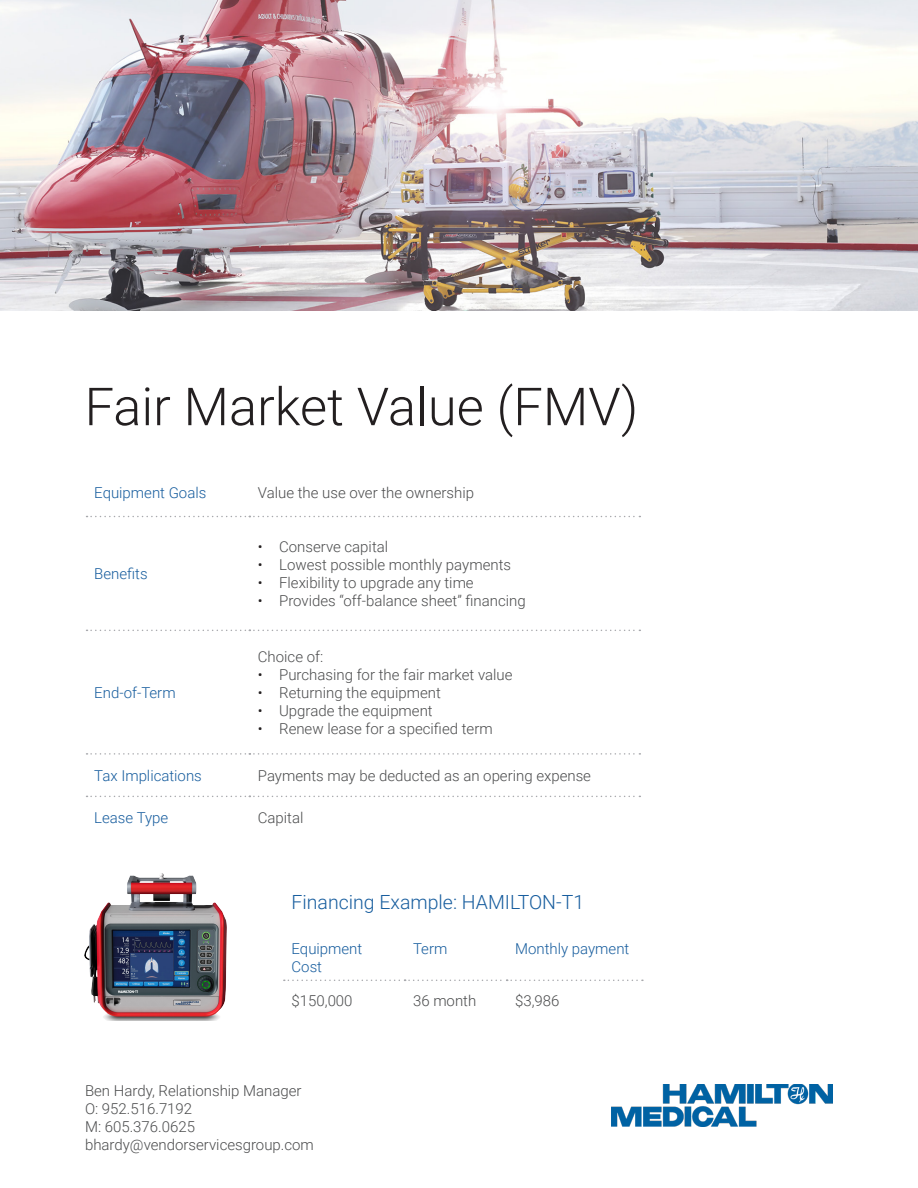
<style>
.page{position:relative;width:918px;height:1188px;background:#fff}
.page>*{position:absolute;margin:0;border:0;box-sizing:border-box;transform-origin:0 0}
.t1{font:300 52.5px "Roboto";color:#231f20}
.t2{font:300 19.5px "Roboto";color:#175d9e}
.t3{font:300 15px "Roboto";color:#4b4c4d}
.t4{font:300 15px/18px "Roboto";color:#175d9e}
.s1{color:#231f20}
</style>
<div class="page">
<img style="left:0;top:0;width:918px;height:310px">
<img style="left:612px;top:1084px;width:221px;height:42px">
<svg style="left:87px;top:516px;width:553px;height:1px"></svg>
<svg style="left:87px;top:630px;width:553px;height:1px"></svg>
<svg style="left:87px;top:753px;width:553px;height:2px"></svg>
<svg style="left:87px;top:796px;width:553px;height:1px"></svg>
<svg style="left:284px;top:980px;width:359px;height:1px"></svg>
<img style="left:85px;top:873px;width:142px;height:148px">
<p class="t1" style="left:85px;top:370px;width:555px">Fair Market Value (FMV)</p>
<p class="t4" style="left:94px;top:483px;width:114px">Equipment Goals</p>
<p class="t3" style="left:258px;top:482px;width:218px">Value the use over the ownership</p>
<p class="t4" style="left:94px;top:564px;width:55px">Benefits</p>
<p class="t4" style="left:94px;top:683px;width:83px">End-of-Term</p>
<p class="t3" style="left:258px;top:536px;width:132px"><span class="s1">•</span> Conserve capital</p>
<p class="t3" style="left:258px;top:554px;width:255px"><span class="s1">•</span> Lowest possible monthly payments</p>
<p class="t3" style="left:258px;top:572px;width:217px"><span class="s1">•</span> Flexibility to upgrade any time</p>
<p class="t3" style="left:258px;top:590px;width:269px"><span class="s1">•</span> Provides “off-balance sheet” financing</p>
<p class="t3" style="left:258px;top:646px;width:67px">Choice of:</p>
<p class="t3" style="left:258px;top:664px;width:256px"><span class="s1">•</span> Purchasing for the fair market value</p>
<p class="t3" style="left:258px;top:682px;width:185px"><span class="s1">•</span> Returning the equipment</p>
<p class="t3" style="left:258px;top:700px;width:176px"><span class="s1">•</span> Upgrade the equipment</p>
<p class="t3" style="left:258px;top:718px;width:236px"><span class="s1">•</span> Renew lease for a specified term</p>
<p class="t4" style="left:94px;top:766px;width:109px">Tax Implications</p>
<p class="t3" style="left:258px;top:765px;width:335px">Payments may be deducted as an opering expense</p>
<p class="t4" style="left:94px;top:808px;width:76px">Lease Type</p>
<p class="t3" style="left:258px;top:807px;width:47px">Capital</p>
<p class="t2" style="left:292px;top:888px;width:294px">Financing Example: HAMILTON-T1</p>
<p class="t4" style="left:292px;top:939px;width:72px">Equipment<br>Cost</p>
<p class="t4" style="left:413px;top:939px;width:36px">Term</p>
<p class="t4" style="left:515px;top:939px;width:116px">Monthly payment</p>
<p class="t3" style="left:292px;top:990px;width:63px">$150,000</p>
<p class="t3" style="left:413px;top:990px;width:65px">36 month</p>
<p class="t3" style="left:515px;top:990px;width:46px">$3,986</p>
<p class="t3" style="left:85px;top:1080px;width:218px">Ben Hardy, Relationship Manager</p>
<p class="t3" style="left:85px;top:1098px;width:109px">O: 952.516.7192</p>
<p class="t3" style="left:85px;top:1116px;width:112px">M: 605.376.0625</p>
<p class="t3" style="left:85px;top:1134px;width:230px">bhardy@vendorservicesgroup.com</p>
</div>
